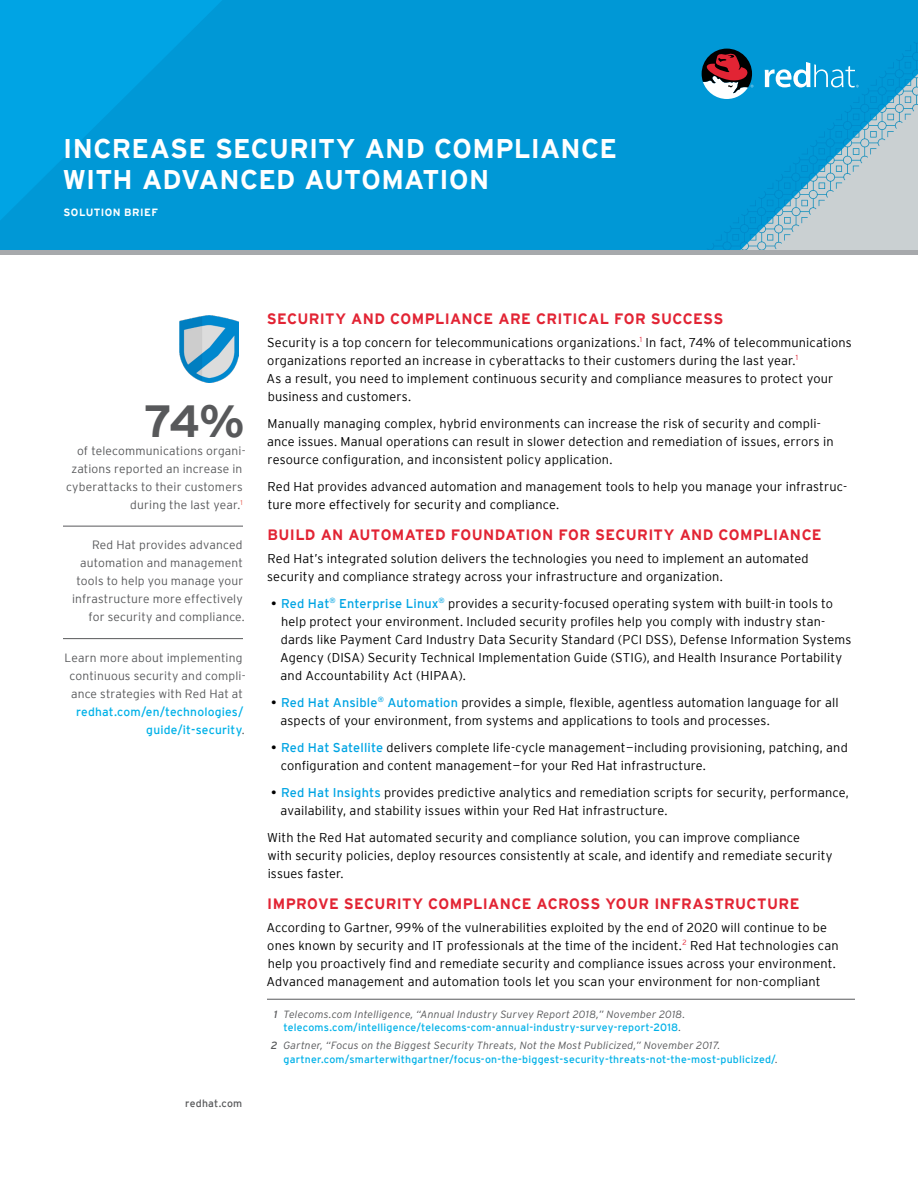
<style>
.page{position:relative;width:918px;height:1188px;background:#fff}
.page>*{position:absolute;margin:0;border:0;box-sizing:border-box;transform-origin:0 0}
.t1{font:700 45px "Interstate";color:#58595b}
.t2{font:700 27px/31.5px "Interstate";letter-spacing:.01em;color:#fff}
.t3{font:700 15px "Interstate";letter-spacing:.02em;color:#e22434}
.t4{font:300 12.75px/18px "Interstate";letter-spacing:.01em;color:#000}
.t5{font:300 12px/18px "Interstate";letter-spacing:.015em;color:#58595b;text-align:right}
.t6{font:12px/18px "Interstate";letter-spacing:.015em;color:#00b1e8;text-align:right}
.t7{font:10.5px/13.5px "Interstate";letter-spacing:.02em;color:#00b1e8;text-align:center}
.t8{font:700 10.5px "Interstate";letter-spacing:.04em;color:#fff}
.t9{font:10.5px "Interstate";letter-spacing:.02em;color:#58595b}
.s1{font-weight:300;color:#58595b}
.s2{font-weight:400}
.s3{font-weight:400;color:#00a4e3}
.s4{font-style:italic;color:#58595b}
.s5{font-weight:300;font-style:italic;color:#58595b}
</style>
<div class="page">
<img style="left:0;top:0;width:918px;height:250px">
<hr style="left:63px;top:526px;width:180px;height:1px;background:#58595b">
<hr style="left:63px;top:638px;width:180px;height:1px;background:#58595b">
<hr style="left:267px;top:999px;width:588px;height:1px;background:#58595b">
<img style="left:180px;top:315px;width:59px;height:67px">
<svg style="left:765px;top:62px;width:94px;height:25px"></svg>
<svg style="left:702px;top:49px;width:51px;height:50px"></svg>
<div style="left:0;top:250px;width:918px;height:5px;background:#a7a9ac"></div>
<h2 class="t2" style="left:62px;top:132px;width:556px">INCREASE SECURITY AND COMPLIANCE<br>WITH ADVANCED AUTOMATION</h2>
<p class="t8" style="left:64px;top:206px;width:96px">SOLUTION BRIEF</p>
<h1 class="t1" style="left:144px;top:396px;width:102px">74%</h1>
<p class="t5" style="left:66px;top:459px;width:178px">zations reported an increase in cyberattacks to their customers during the last year.<sup>1</sup></p>
<p class="t5" style="left:72px;top:536px;width:174px">Red Hat provides advanced automation and management tools to help you manage your infrastructure more effectively for security and compliance.</p>
<p class="t5" style="left:65px;top:648px;width:183px;text-align:center">Learn more about implementing continuous security and compli&shy;ance strategies with Red Hat at</p>
<p class="t6" style="left:76px;top:702px;width:170px">redhat.com/en/technologies/ guide/it-security<span class="s1">.</span></p>
<p class="t5" style="left:77px;top:441px;width:170px">of telecommunications organi-</p>
<p class="t9" style="left:185px;top:1097px;width:59px">redhat.com</p>
<p class="t3" style="left:267px;top:310px;width:458px">SECURITY AND COMPLIANCE ARE CRITICAL FOR SUCCESS</p>
<p class="t4" style="left:267px;top:333px;width:587px">Security is a top concern for telecommunications organizations.<sup>1</sup> In fact, 74% of telecommunications organizations reported an increase in cyberattacks to their customers during the last year.<sup>1<br></sup>As a result, you need to implement continuous security and compliance measures to protect your business and customers.</p>
<p class="t4" style="left:267px;top:414px;width:568px">Manually managing complex, hybrid environments can increase the risk of security and compli&shy;ance issues. Manual operations can result in slower detection and remediation of issues, errors in resource configuration, and inconsistent policy application.</p>
<p class="t4" style="left:268px;top:477px;width:581px">Red Hat provides advanced automation and management tools to help you manage your infrastruc&shy;ture more effectively for security and compliance.</p>
<p class="t3" style="left:267px;top:526px;width:556px">BUILD AN AUTOMATED FOUNDATION FOR SECURITY AND COMPLIANCE</p>
<p class="t4" style="left:267px;top:549px;width:543px">Red Hat’s integrated solution delivers the technologies you need to implement an automated security and compliance strategy across your infrastructure and organization.</p>
<p class="t4" style="left:280px;top:594px;width:573px;text-indent:-9px"><span class="s2">•</span> <span class="s3">Red Hat</span><sup>®</sup> <span class="s3">Enterprise Linux</span><sup>®</sup> provides a security-focused operating system with built-in tools to help protect your environment. Included security profiles help you comply with industry stan&shy;dards like Payment Card Industry Data Security Standard (PCI DSS), Defense Information Systems Agency (DISA) Security Technical Implementation Guide (STIG), and Health Insurance Portability and Accountability Act (HIPAA).</p>
<p class="t4" style="left:281px;top:693px;width:559px;text-indent:-10px"><span class="s2">•</span> <span class="s3">Red Hat Ansible</span><sup>®</sup> <span class="s3">Automation</span> provides a simple, flexible, agentless automation language for all aspects of your environment, from systems and applications to tools and processes.</p>
<p class="t4" style="left:281px;top:738px;width:569px;text-indent:-10px"><span class="s2">•</span> <span class="s3">Red Hat Satellite</span> delivers complete life-cycle management—including provisioning, patching, and configuration and content management—for your Red Hat infrastructure.</p>
<p class="t4" style="left:281px;top:783px;width:570px;text-indent:-10px"><span class="s2">•</span> <span class="s3">Red Hat Insights</span> provides predictive analytics and remediation scripts for security, performance, availability, and stability issues within your Red Hat infrastructure.</p>
<p class="t4" style="left:267px;top:828px;width:567px">With the Red Hat automated security and compliance solution, you can improve compliance<br>with security policies, deploy resources consistently at scale, and identify and remediate security issues faster.</p>
<p class="t3" style="left:267px;top:895px;width:534px">IMPROVE SECURITY COMPLIANCE ACROSS YOUR INFRASTRUCTURE</p>
<p class="t4" style="left:267px;top:918px;width:574px">According to Gartner, 99% of the vulnerabilities exploited by the end of 2020 will continue to be ones known by security and IT professionals at the time of the incident.<sup>2</sup> Red Hat technologies can help you proactively find and remediate security and compliance issues across your environment.<br>Advanced management and automation tools let you scan your environment for non-compliant</p>
<p class="t7" style="left:274px;top:1007px;width:413px"><span class="s4">1</span> <span class="s5">Telecoms.com Intelligence, “Annual Industry Survey Report 2018,” November 2018. </span>telecoms.com/intelligence/telecoms-com-annual-industry-survey-report-2018<span class="s5">.</span></p>
<p class="t7" style="left:283px;top:1039px;width:496px;text-align:left;text-indent:-13px"><span class="s4">2</span> <span class="s5">Gartner, “Focus on the Biggest Security Threats, Not the Most Publicized,” November 2017. </span>gartner.com/smarterwithgartner/focus-on-the-biggest-security-threats-not-the-most-publicized/<span class="s5">.</span></p>
</div>
